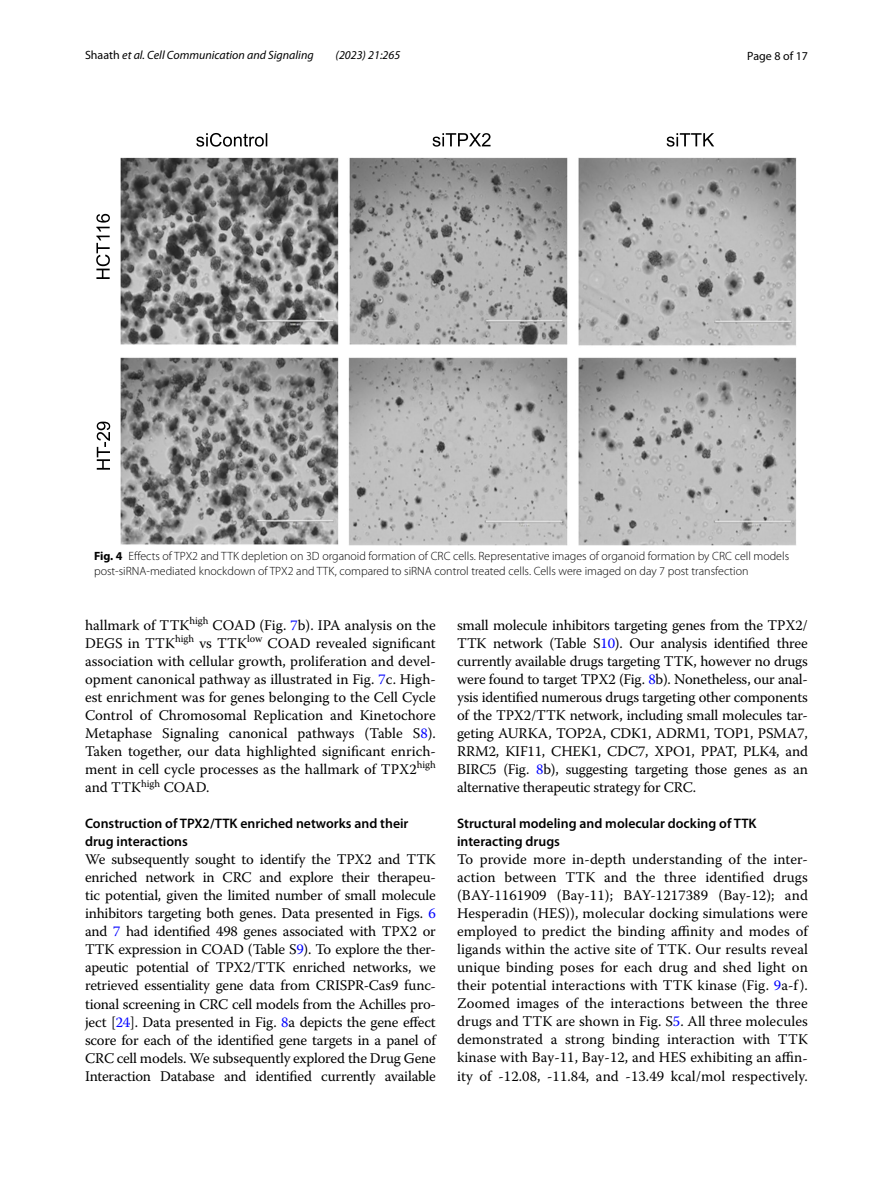
<style>
.page{position:relative;width:893px;height:1187px;background:#fff}
.page>*{position:absolute;margin:0;border:0;box-sizing:border-box;transform-origin:0 0}
.t1{font:14.7px/18px "Warnock Pro";letter-spacing:-.005em;color:#000;text-align:justify}
.t2{font:600 13.8px/18px "Myriad Pro";color:#000}
.t3{font:300 12px/15px "Myriad Pro";color:#000}
.t4{font:italic 12px "Myriad Pro";color:#000}
.t5{font:12px "Myriad Pro";color:#000}
.s1{font-style:normal}
.s2{font-weight:700}
.s3{color:#00f}
</style>
<div class="page">
<img style="left:121px;top:157px;width:676px;height:388px">
<svg style="left:196px;top:133px;width:518px;height:14px"></svg>
<svg style="left:96px;top:214px;width:14px;height:65px"></svg>
<svg style="left:97px;top:421px;width:13px;height:48px"></svg>
<p class="t4" style="left:85px;top:48px;width:230px"><span class="s1">Shaath</span> et al. Cell Communication and Signaling</p>
<p class="t4" style="left:336px;top:48px;width:66px">(2023) 21:265</p>
<p class="t5" style="left:747px;top:48px;width:62px">Page 8 of 17</p>
<p class="t3" style="left:94px;top:549px;width:697px"><span class="s2">Fig. 4</span> Effects of TPX2 and TTK depletion on 3D organoid formation of CRC cells. Representative images of organoid formation by CRC cell models post-siRNA-mediated knockdown of TPX2 and TTK, compared to siRNA control treated cells. Cells were imaged on day 7 post transfection</p>
<p class="t1" style="left:85px;top:616px;width:352px">hallmark of TTK<sup>high</sup> COAD (Fig. <span class="s3">7</span>b). IPA analysis on the DEGS in TTK<sup>high</sup> vs TTK<sup>low</sup> COAD revealed significant association with cellular growth, proliferation and devel&shy;opment canonical pathway as illustrated in Fig. <span class="s3">7</span>c. High&shy;est enrichment was for genes belonging to the Cell Cycle Control of Chromosomal Replication and Kinetochore Metaphase Signaling canonical pathways (Table S<span class="s3">8</span>).<br>Taken together, our data highlighted significant enrich&shy;ment in cell cycle processes as the hallmark of TPX2<sup>high </sup>and TTK<sup>high</sup> COAD.</p>
<p class="t2" style="left:85px;top:814px;width:325px">Construction of TPX2/TTK enriched networks and their drug interactions</p>
<p class="t1" style="left:85px;top:850px;width:352px">We subsequently sought to identify the TPX2 and TTK enriched network in CRC and explore their therapeu&shy;tic potential, given the limited number of small molecule inhibitors targeting both genes. Data presented in Figs. <span class="s3">6 </span>and <span class="s3">7</span> had identified 498 genes associated with TPX2 or TTK expression in COAD (Table S<span class="s3">9</span>). To explore the ther&shy;apeutic potential of TPX2/TTK enriched networks, we retrieved essentiality gene data from CRISPR-Cas9 func&shy;tional screening in CRC cell models from the Achilles pro&shy;ject [<span class="s3">24</span>]. Data presented in Fig. <span class="s3">8</span>a depicts the gene effect score for each of the identified gene targets in a panel of CRC cell models. We subsequently explored the Drug Gene Interaction Database and identified currently available</p>
<p class="t1" style="left:457px;top:616px;width:352px">small molecule inhibitors targeting genes from the TPX2/ TTK network (Table S<span class="s3">10</span>). Our analysis identified three currently available drugs targeting TTK, however no drugs were found to target TPX2 (Fig. <span class="s3">8</span>b). Nonetheless, our anal&shy;ysis identified numerous drugs targeting other components of the TPX2/TTK network, including small molecules tar&shy;geting AURKA, TOP2A, CDK1, ADRM1, TOP1, PSMA7, RRM2, KIF11, CHEK1, CDC7, XPO1, PPAT, PLK4, and BIRC5 (Fig. <span class="s3">8</span>b), suggesting targeting those genes as an alternative therapeutic strategy for CRC.</p>
<p class="t2" style="left:457px;top:814px;width:301px">Structural modeling and molecular docking of TTK interacting drugs</p>
<p class="t1" style="left:457px;top:850px;width:352px">To provide more in-depth understanding of the inter&shy;action between TTK and the three identified drugs (BAY-1161909 (Bay-11); BAY-1217389 (Bay-12); and Hesperadin (HES)), molecular docking simulations were employed to predict the binding affinity and modes of ligands within the active site of TTK. Our results reveal unique binding poses for each drug and shed light on their potential interactions with TTK kinase (Fig. <span class="s3">9</span>a-f).<br>Zoomed images of the interactions between the three drugs and TTK are shown in Fig. S<span class="s3">5</span>. All three molecules demonstrated a strong binding interaction with TTK kinase with Bay-11, Bay-12, and HES exhibiting an affin&shy;ity of -12.08, -11.84, and -13.49 kcal/mol respectively.</p>
</div>
